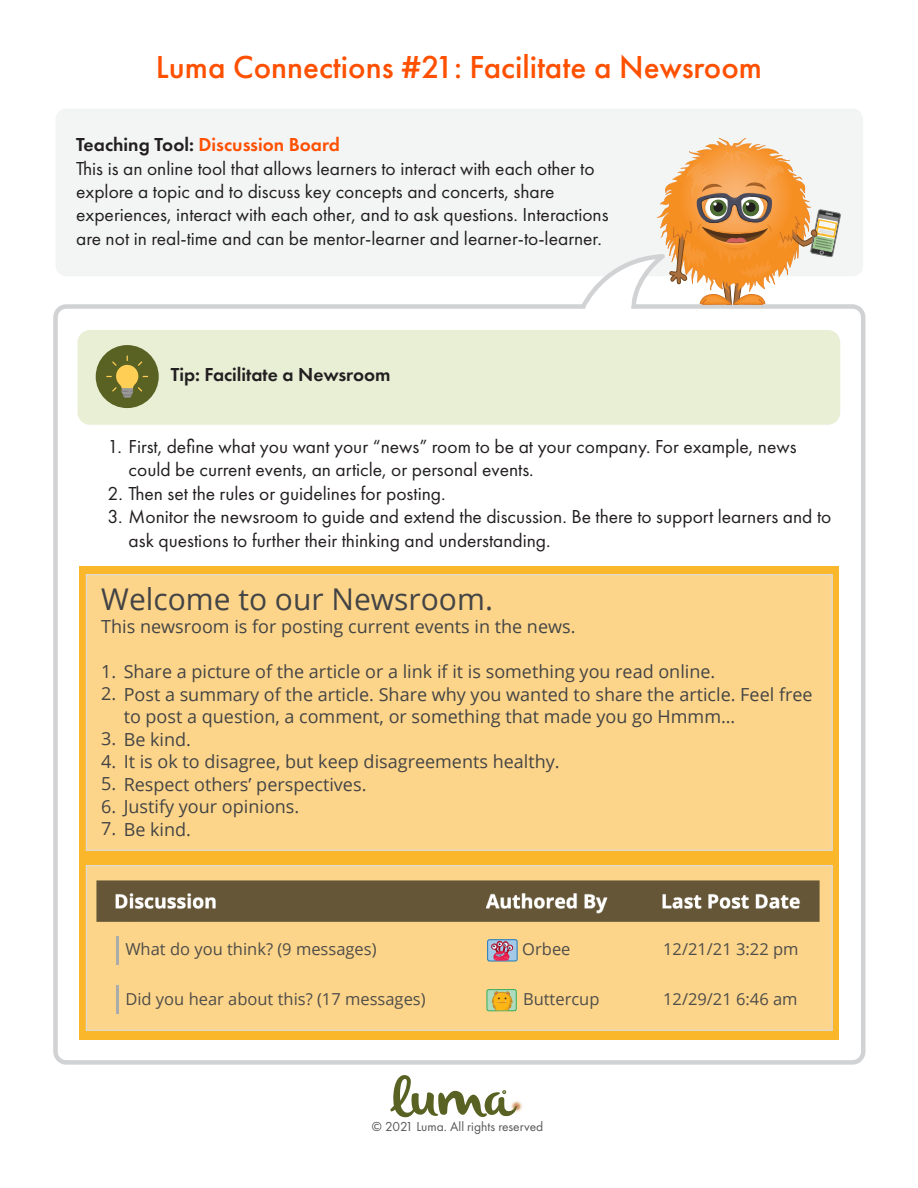
<style>
.page{position:relative;width:918px;height:1188px;background:#fff}
.page>*{position:absolute;margin:0;border:0;box-sizing:border-box;transform-origin:0 0}
.t1{font:500 33px "Futura PT";color:#ff5000}
.t2{font:30px "Open Sans";color:#434445}
.t3{font:19.5px/23.4px "Futura PT";color:#231f20}
.t4{font:600 19.5px "Futura PT";color:#231f20}
.t5{font:18px "Open Sans";color:#434445}
.t6{font:16.5px "Open Sans";color:#4e4d49}
.t7{font:13.5px "Futura PT";color:#57585a}
.s1{font-weight:600}
.s2{font-weight:600;color:#ff5000}
</style>
<div class="page">
<svg style="left:507px;top:1097px;width:18px;height:18px"></svg>
<svg style="left:390px;top:1075px;width:127px;height:42px"></svg>
<div style="left:56px;top:109px;width:807px;height:167px;background:#f3f5f5;border-radius:11px"></div>
<div style="left:53px;top:304px;width:812px;height:761px;border:4px solid #d1d2d4;border-radius:11px"></div>
<svg style="left:579px;top:138px;width:262px;height:171px"></svg>
<div style="left:78px;top:330px;width:762px;height:95px;background:#e8efd5;border-radius:13px"></div>
<div style="left:96px;top:345px;width:63px;height:63px;background:#596123;border-radius:50%"></div>
<svg style="left:106px;top:356px;width:42px;height:42px"></svg>
<div style="left:79px;top:566px;width:760px;height:474px;background:#fbb72c"></div>
<div style="left:86px;top:574px;width:747px;height:277px;background:#fdd58a;border:1px solid #ddd"></div>
<div style="left:86px;top:865px;width:747px;height:166px;background:#fdd58a;border:1px solid #ddd"></div>
<img style="left:96px;top:880px;width:724px;height:42px">
<hr style="left:116px;top:936px;width:3px;height:29px;background:#aaabab">
<div style="left:488px;top:940px;width:29px;height:21px;background:#a4c9e7;border-radius:2px"></div>
<div style="left:487px;top:939px;width:30px;height:22px;border:1px solid #1b78be;border-radius:2px"></div>
<svg style="left:492px;top:941px;width:21px;height:20px"></svg>
<hr style="left:116px;top:986px;width:3px;height:28px;background:#aaabab">
<div style="left:487px;top:990px;width:29px;height:21px;background:#aedabd;border-radius:2px"></div>
<div style="left:487px;top:989px;width:30px;height:22px;border:1px solid #34ae5c;border-radius:2px"></div>
<svg style="left:492px;top:992px;width:20px;height:18px"></svg>
<h1 class="t1" style="left:156px;top:48px;width:608px">Luma Connections #21: Facilitate a Newsroom</h1>
<p class="t3" style="left:76px;top:133px;width:534px"><span class="s1">Teaching Tool:</span> <span class="s2">Discussion Board<br></span>This is an online tool that allows learners to interact with each other to explore a topic and to discuss key concepts and concerts, share experiences, interact with each other, and to ask questions. Interactions are not in real-time and can be mentor-learner and learner-to-learner.</p>
<p class="t4" style="left:171px;top:363px;width:221px">Tip: Facilitate a Newsroom</p>
<p class="t3" style="left:129px;top:435px;width:669px;text-indent:-21px">1. First, define what you want your “news” room to be at your company. For example, news could be current events, an article, or personal events.</p>
<p class="t3" style="left:107px;top:482px;width:340px">2. Then set the rules or guidelines for posting.</p>
<p class="t3" style="left:129px;top:505px;width:704px;text-indent:-21px">3. Monitor the newsroom to guide and extend the discussion. Be there to support learners and to ask questions to further their thinking and understanding.</p>
<h2 class="t2" style="left:101px;top:579px;width:393px">Welcome to our Newsroom.</h2>
<p class="t5" style="left:101px;top:614px;width:476px">This newsroom is for posting current events in the news.</p>
<p class="t5" style="left:101px;top:659px;width:616px">1. Share a picture of the article or a link if it is something you read online.</p>
<p class="t5" style="left:101px;top:682px;width:713px">2. Post a summary of the article. Share why you wanted to share the article. Feel free</p>
<p class="t5" style="left:101px;top:727px;width:91px">3. Be kind.</p>
<p class="t5" style="left:101px;top:749px;width:460px">4. It is ok to disagree, but keep disagreements healthy.</p>
<p class="t5" style="left:101px;top:772px;width:267px">5. Respect others’ perspectives.</p>
<p class="t5" style="left:101px;top:794px;width:199px">6. Justify your opinions.</p>
<p class="t5" style="left:101px;top:817px;width:91px">7. Be kind.</p>
<p class="t5" style="left:124px;top:704px;width:613px">to post a question, a comment, or something that made you go Hmmm…</p>
<p class="t6" style="left:125px;top:938px;width:253px">What do you think? (9 messages)</p>
<p class="t6" style="left:522px;top:938px;width:50px">Orbee</p>
<p class="t6" style="left:663px;top:938px;width:137px">12/21/21 3:22 pm</p>
<p class="t6" style="left:125px;top:988px;width:302px">Did you hear about this? (17 messages)</p>
<p class="t6" style="left:523px;top:988px;width:78px">Buttercup</p>
<p class="t6" style="left:663px;top:988px;width:136px">12/29/21 6:46 am</p>
<p class="t7" style="left:372px;top:1119px;width:173px">© 2021 Luma. All rights reserved</p>
</div>
